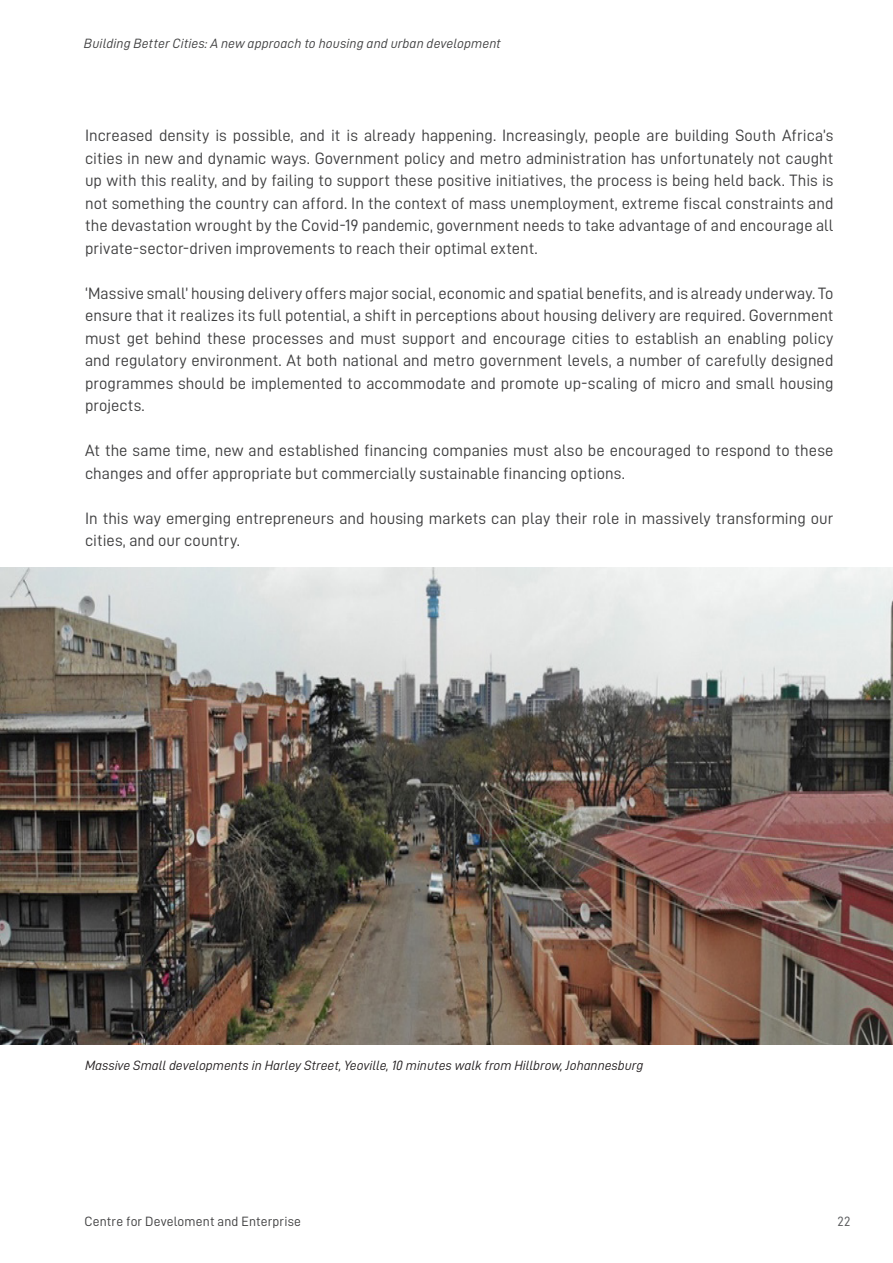
<style>
.page{position:relative;width:893px;height:1263px;background:#fff}
.page>*{position:absolute;margin:0;border:0;box-sizing:border-box;transform-origin:0 0}
.CDE_Body{font:16.5px/22.5px "D DIN";color:#3e3e3f;text-align:justify}
.Normal_rtf_1{font:13.5px "D DIN Italic";color:#231f20}
.t1{font:13.5px "D DIN Italic";letter-spacing:.01em;color:#3e3e3f}
.t2{font:13.5px "D DIN";letter-spacing:.015em;color:#3e3e3f}
.t3{font:13.5px "D DIN";color:#57585a}
</style>
<div class="page">
<img style="left:0;top:567px;width:893px;height:477px">
<p class="t1" style="left:84px;top:36px;width:419px">Building Better Cities: A new approach to housing and urban development</p>
<p class="CDE_Body" style="left:85px;top:124px;width:750px">Increased density is possible, and it is already happening. Increasingly, people are building South Africa’s cities in new and dynamic ways. Government policy and metro administration has unfortunately not caught up with this reality, and by failing to support these positive initiatives, the process is being held back. This is not something the country can afford. In the context of mass unemployment, extreme fiscal constraints and the devastation wrought by the Covid-19 pandemic, government needs to take advantage of and encourage all private-sector-driven improvements to reach their optimal extent.</p>
<p class="CDE_Body" style="left:85px;top:282px;width:750px">‘Massive small’ housing delivery offers major social, economic and spatial benefits, and is already underway. To ensure that it realizes its full potential, a shift in perceptions about housing delivery are required. Government must get behind these processes and must support and encourage cities to establish an enabling policy and regulatory environment. At both national and metro government levels, a number of carefully designed programmes should be implemented to accommodate and promote up-scaling of micro and small housing projects.</p>
<p class="CDE_Body" style="left:85px;top:439px;width:750px">At the same time, new and established financing companies must also be encouraged to respond to these changes and offer appropriate but commercially sustainable financing options.</p>
<p class="CDE_Body" style="left:85px;top:507px;width:750px">In this way emerging entrepreneurs and housing markets can play their role in massively transforming our cities, and our country.</p>
<p class="Normal_rtf_1" style="left:85px;top:1058px;width:560px">Massive Small developments in Harley Street, Yeoville, 10 minutes walk from Hillbrow, Johannesburg</p>
<p class="t2" style="left:84px;top:1214px;width:218px">Centre for Develoment and Enterprise</p>
<p class="t3" style="left:837px;top:1214px;width:14px">22</p>
</div>
